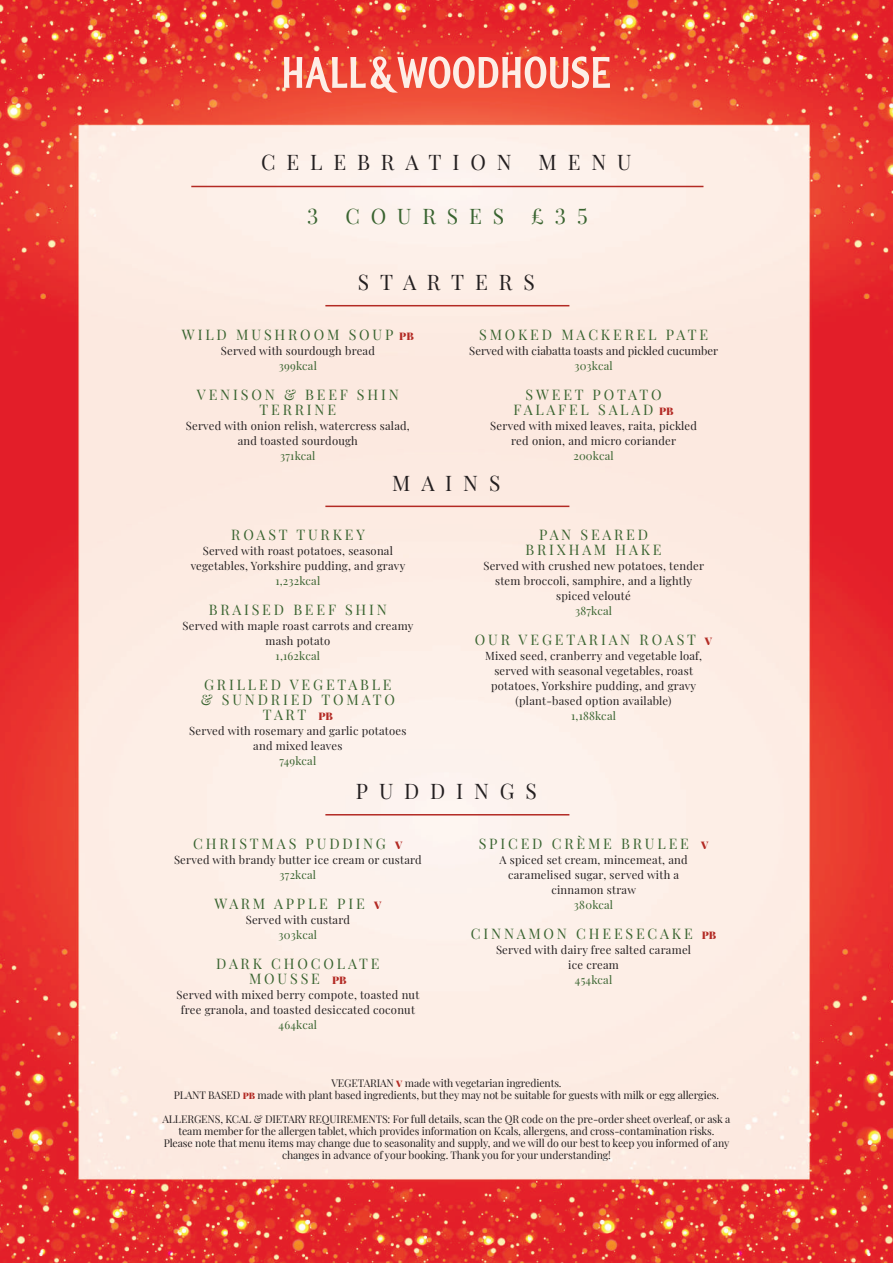
<style>
.page{position:relative;width:893px;height:1263px;background:#fff}
.page>*{position:absolute;margin:0;border:0;box-sizing:border-box;transform-origin:0 0}
.t1{font:21px "Playfair Display";letter-spacing:.52em;color:#231f20}
.t2{font:21px "Playfair Display";letter-spacing:.52em;color:#396430}
.t3{font:14.25px/15px "Playfair Display";letter-spacing:.2em;color:#396430;text-align:center}
.t4{font:11.25px/15px "Playfair Display";letter-spacing:.02em;color:#231f20;text-align:center}
.t5{font:11.25px "Playfair Display";letter-spacing:.02em;color:#396430}
.t6{font:11.25px "Playfair Display";color:#231f20}
.t7{font:10.5px/12px "Playfair Display";letter-spacing:-.01em;color:#231f20;text-align:center}
.s1{font-weight:900;font-size:10.5px;color:#b32a24}
.s2{font-weight:900;font-size:9px;color:#b32a24}
</style>
<div class="page">
<img style="left:0;top:0;width:893px;height:1263px">
<hr style="left:325px;top:305px;width:244px;height:1px;background:#b32a24">
<hr style="left:191px;top:186px;width:512px;height:1px;background:#b32a24">
<hr style="left:325px;top:506px;width:244px;height:1px;background:#b32a24">
<hr style="left:325px;top:814px;width:244px;height:1px;background:#b32a24">
<svg style="left:284px;top:56px;width:326px;height:37px;background:#f28577"></svg>
<h1 class="t1" style="left:261px;top:146px;width:252px">CELEBRATION</h1>
<h1 class="t1" style="left:539px;top:146px;width:94px">MENU</h1>
<h1 class="t2" style="left:307px;top:200px;width:13px">3</h1>
<h1 class="t2" style="left:345px;top:200px;width:160px">COURSES</h1>
<h1 class="t2" style="left:531px;top:200px;width:58px">£35</h1>
<h1 class="t1" style="left:358px;top:266px;width:178px">STARTERS</h1>
<p class="t3" style="left:182px;top:326px;width:233px">WILD MUSHROOM SOUP <span class="s1">PB</span></p>
<p class="t4" style="left:221px;top:342px;width:156px">Served with sourdough bread</p>
<p class="t5" style="left:279px;top:357px;width:40px">399kcal</p>
<p class="t3" style="left:197px;top:386px;width:203px">VENISON &amp; BEEF SHIN<br>TERRINE</p>
<p class="t4" style="left:186px;top:417px;width:226px">Served with onion relish, watercress salad, and toasted sourdough</p>
<p class="t5" style="left:280px;top:447px;width:37px">371kcal</p>
<p class="t3" style="left:479px;top:326px;width:230px">SMOKED MACKEREL PATE</p>
<p class="t6" style="left:469px;top:342px;width:250px">Served with ciabatta toasts and pickled cucumber</p>
<p class="t5" style="left:574px;top:357px;width:40px">303kcal</p>
<p class="t3" style="left:513px;top:386px;width:162px">SWEET POTATO<br>FALAFEL SALAD <span class="s1">PB</span></p>
<p class="t4" style="left:490px;top:417px;width:208px">Served with mixed leaves, raita, pickled red onion, and micro coriander</p>
<p class="t5" style="left:573px;top:447px;width:42px">200kcal</p>
<h1 class="t1" style="left:392px;top:466px;width:110px">MAINS</h1>
<p class="t3" style="left:231px;top:526px;width:135px">ROAST TURKEY</p>
<p class="t4" style="left:191px;top:543px;width:216px">Served with roast potatoes, seasonal vegetables, Yorkshire pudding, and gravy</p>
<p class="t5" style="left:275px;top:572px;width:46px">1,232kcal</p>
<p class="t3" style="left:209px;top:601px;width:180px">BRAISED BEEF SHIN</p>
<p class="t4" style="left:183px;top:618px;width:232px">Served with maple roast carrots and creamy mash potato</p>
<p class="t5" style="left:276px;top:647px;width:46px">1,162kcal</p>
<p class="t3" style="left:201px;top:676px;width:196px">GRILLED VEGETABLE &amp; SUNDRIED TOMATO<br>TART <span class="s1">PB</span></p>
<p class="t4" style="left:189px;top:723px;width:219px">Served with rosemary and garlic potatoes and mixed leaves</p>
<p class="t5" style="left:279px;top:752px;width:38px">749kcal</p>
<p class="t3" style="left:525px;top:526px;width:138px">PAN SEARED<br>BRIXHAM HAKE</p>
<p class="t4" style="left:483px;top:558px;width:222px">Served with crushed new potatoes, tender stem broccoli, samphire, and a lightly spiced velouté</p>
<p class="t5" style="left:575px;top:602px;width:39px">387kcal</p>
<p class="t3" style="left:475px;top:631px;width:239px">OUR VEGETARIAN ROAST <span class="s1">V</span></p>
<p class="t4" style="left:485px;top:648px;width:219px">Mixed seed, cranberry and vegetable loaf, served with seasonal vegetables, roast potatoes, Yorkshire pudding, and gravy (plant-based option available)</p>
<p class="t5" style="left:571px;top:707px;width:46px">1,188kcal</p>
<h1 class="t1" style="left:356px;top:775px;width:182px">PUDDINGS</h1>
<p class="t3" style="left:193px;top:835px;width:211px">CHRISTMAS PUDDING <span class="s1">V</span></p>
<p class="t4" style="left:174px;top:851px;width:249px">Served with brandy butter ice cream or custard</p>
<p class="t5" style="left:280px;top:866px;width:38px">372kcal</p>
<p class="t3" style="left:214px;top:895px;width:168px">WARM APPLE PIE <span class="s1">V</span></p>
<p class="t4" style="left:246px;top:911px;width:106px">Served with custard</p>
<p class="t5" style="left:279px;top:926px;width:40px">303kcal</p>
<p class="t3" style="left:216px;top:955px;width:165px">DARK CHOCOLATE<br>MOUSSE <span class="s1">PB</span></p>
<p class="t4" style="left:177px;top:986px;width:244px">Served with mixed berry compote, toasted nut free granola, and toasted desiccated coconut</p>
<p class="t5" style="left:279px;top:1016px;width:40px">464kcal</p>
<p class="t3" style="left:479px;top:835px;width:231px">SPICED CRÈME BRULEE <span class="s1">V</span></p>
<p class="t4" style="left:499px;top:851px;width:190px">A spiced set cream, mincemeat, and caramelised sugar, served with a cinnamon straw</p>
<p class="t5" style="left:574px;top:896px;width:41px">380kcal</p>
<p class="t3" style="left:471px;top:925px;width:247px">CINNAMON CHEESECAKE <span class="s1">PB</span></p>
<p class="t4" style="left:496px;top:941px;width:197px">Served with dairy free salted caramel ice cream</p>
<p class="t5" style="left:575px;top:971px;width:39px">454kcal</p>
<p class="t7" style="left:174px;top:1076px;width:547px">VEGETARIAN <span class="s2">V</span> made with vegetarian ingredients.<br>PLANT BASED <span class="s2">PB</span> made with plant based ingredients, but they may not be suitable for guests with milk or egg allergies.</p>
<p class="t7" style="left:163px;top:1112px;width:569px">ALLERGENS, KCAL &amp; DIETARY REQUIREMENTS: For full details, scan the QR code on the pre-order sheet overleaf, or ask a team member for the allergen tablet, which provides information on Kcals, allergens, and cross-contamination risks.<br>Please note that menu items may change due to seasonality and supply, and we will do our best to keep you informed of any changes in advance of your booking. Thank you for your understanding!</p>
</div>
